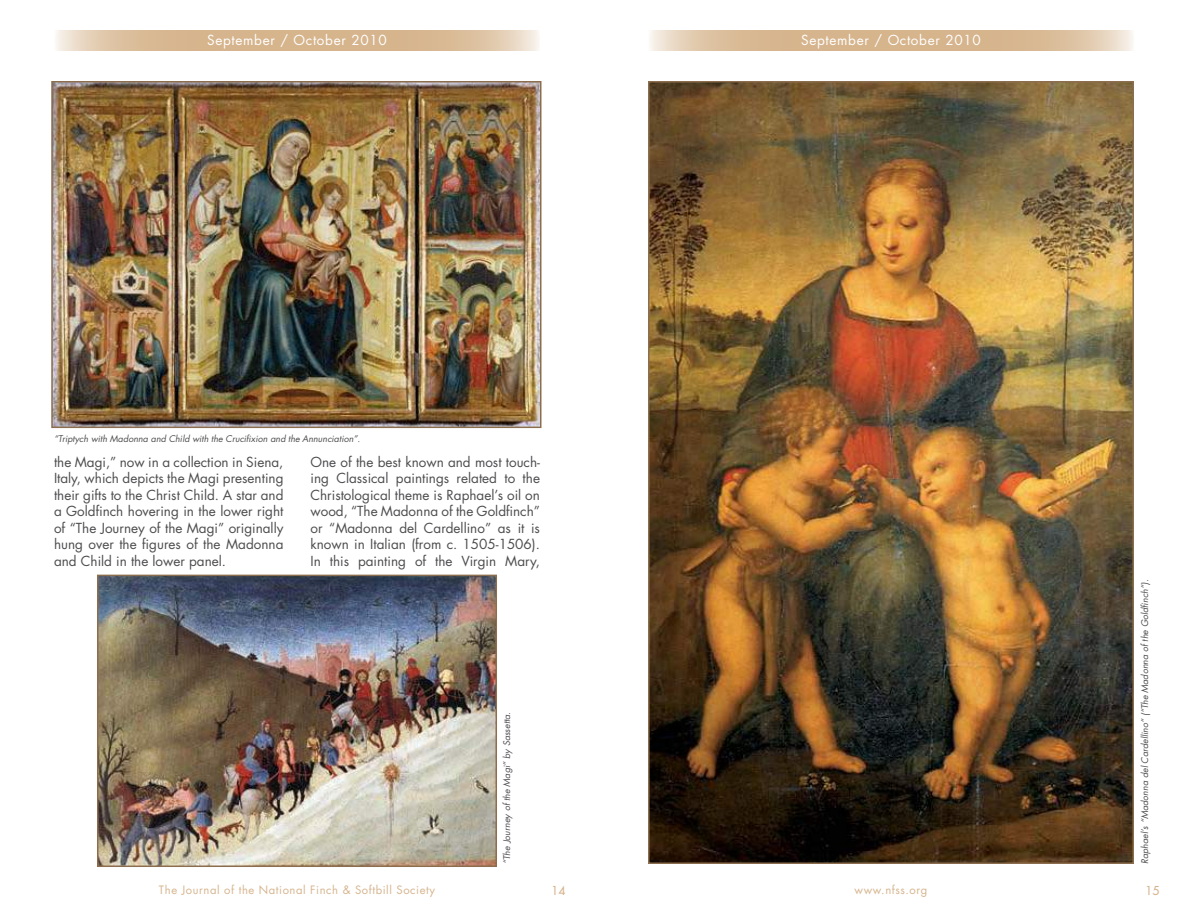
<style>
.page{position:relative;width:1188px;height:918px;background:#fff}
.page>*{position:absolute;margin:0;border:0;box-sizing:border-box;transform-origin:0 0}
.t1{font:13.5px/16.5px "Futura";color:#4d4d4f;text-align:justify}
.t2{font:13.5px "Futura";letter-spacing:.05em;color:#fff}
.t3{font:12px "Futura";color:#d6b48d}
.t4{font:11.25px "Futura";letter-spacing:.05em;color:#d6b48d}
.t5{font:italic 9px "Futura";color:#4d4d4f}
</style>
<div class="page">
<svg style="left:56px;top:30px;width:483px;height:20px;background:#dbbe9c"></svg>
<svg style="left:650px;top:31px;width:483px;height:19px;background:#dbbe9c"></svg>
<img style="left:54px;top:84px;width:485px;height:341px">
<div style="left:51px;top:81px;width:491px;height:347px;border:2px solid #8c6e4e"></div>
<img style="left:100px;top:578px;width:394px;height:286px">
<div style="left:97px;top:575px;width:400px;height:292px;border:2px solid #8c6e4e"></div>
<img style="left:651px;top:84px;width:480px;height:777px">
<p class="t2" style="left:207px;top:31px;width:181px">September / October 2010</p>
<p class="t5" style="left:54px;top:432px;width:308px">“Triptych with Madonna and Child with the Crucifixion and the Annunciation”.</p>
<p class="t1" style="left:54px;top:453px;width:231px">the Magi,” now in a collection in Siena, Italy, which depicts the Magi presenting their gifts to the Christ Child. A star and a Goldfinch hovering in the lower right of “The Journey of the Magi” originally hung over the figures of the Madonna and Child in the lower panel.</p>
<p class="t1" style="left:310px;top:453px;width:231px">One of the best known and most touch&shy;ing Classical paintings related to the Christological theme is Raphael’s oil on wood, “The Madonna of the Goldfinch” or “Madonna del Cardellino” as it is known in Italian (from c. 1505-1506).<br>In this painting of the Virgin Mary,</p>
<p class="t5" style="left:501px;top:864px;width:153px;rotate:-90deg">“The Journey of the Magi” by Sassetta.</p>
<p class="t4" style="left:159px;top:883px;width:278px">The Journal of the National Finch &amp; Softbill Society</p>
<p class="t3" style="left:552px;top:882px;width:15px">14</p>
<p class="t2" style="left:801px;top:31px;width:181px">September / October 2010</p>
<p class="t5" style="left:1139px;top:864px;width:286px;rotate:-90deg">Raphael’s “Madonna del Cardellino” (“The Madonna of the Goldfinch”).</p>
<p class="t4" style="left:855px;top:883px;width:74px">www.nfss.org</p>
<p class="t3" style="left:1146px;top:882px;width:15px">15</p>
</div>
